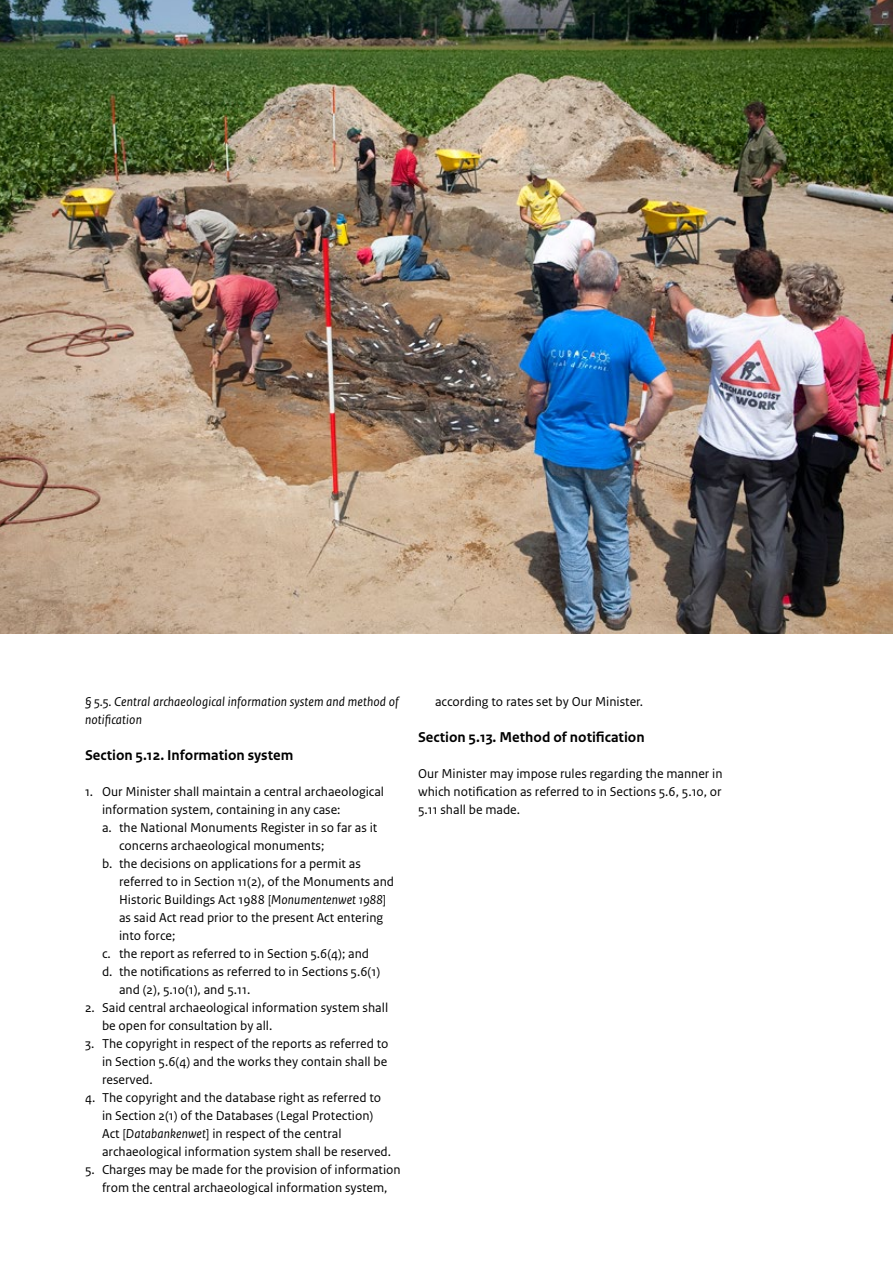
<style>
.page{position:relative;width:893px;height:1263px;background:#fff}
.page>*{position:absolute;margin:0;border:0;box-sizing:border-box;transform-origin:0 0}
.t1{font:700 15px "Rijksoverheid Sans Text";color:#000}
.t2{font:13.5px/18px "Rijksoverheid Sans Text";color:#000}
.t3{font:italic 13.5px/18px "Rijksoverheid Sans Text";letter-spacing:.01em;color:#000}
.s1{font-style:italic}
</style>
<div class="page">
<img style="left:0;top:0;width:893px;height:634px">
<p class="t3" style="left:85px;top:693px;width:315px">§ 5.5. Central archaeological information system and method of notification</p>
<p class="t1" style="left:85px;top:749px;width:210px">Section 5.12. Information system</p>
<p class="t2" style="left:85px;top:783px;width:301px">1. Our Minister shall maintain a central archaeological</p>
<p class="t2" style="left:102px;top:801px;width:240px">information system, containing in any case:</p>
<p class="t2" style="left:102px;top:819px;width:277px">a. the National Monuments Register in so far as it</p>
<p class="t2" style="left:119px;top:837px;width:207px">concerns archaeological monuments;</p>
<p class="t2" style="left:102px;top:855px;width:260px">b. the decisions on applications for a permit as</p>
<p class="t2" style="left:119px;top:873px;width:276px">referred to in Section 11(2), of the Monuments and</p>
<p class="t2" style="left:119px;top:891px;width:269px">Historic Buildings Act 1988 [<span class="s1">Monumentenwet 1988</span>]</p>
<p class="t2" style="left:119px;top:909px;width:266px">as said Act read prior to the present Act entering</p>
<p class="t2" style="left:119px;top:927px;width:58px">into force;</p>
<p class="t2" style="left:102px;top:945px;width:269px">c. the report as referred to in Section 5.6(4); and</p>
<p class="t2" style="left:102px;top:963px;width:280px">d. the notifications as referred to in Sections 5.6(1)</p>
<p class="t2" style="left:119px;top:981px;width:133px">and (2), 5.10(1), and 5.11.</p>
<p class="t2" style="left:102px;top:999px;width:288px;text-indent:-17px">2. Said central archaeological information system shall be open for consultation by all.</p>
<p class="t2" style="left:102px;top:1035px;width:288px;text-align:justify;text-indent:-17px">3. The copyright in respect of the reports as referred to in Section 5.6(4) and the works they contain shall be reserved.</p>
<p class="t2" style="left:102px;top:1089px;width:291px;text-indent:-17px">4. The copyright and the database right as referred to in Section 2(1) of the Databases (Legal Protection)<br>Act [<span class="s1">Databankenwet</span>] in respect of the central archaeological information system shall be reserved.</p>
<p class="t2" style="left:85px;top:1161px;width:317px;text-align:center">5. Charges may be made for the provision of information from the central archaeological information system,</p>
<p class="t2" style="left:435px;top:693px;width:209px">according to rates set by Our Minister.</p>
<p class="t1" style="left:418px;top:731px;width:228px">Section 5.13. Method of notification</p>
<p class="t2" style="left:418px;top:765px;width:306px;text-align:justify">Our Minister may impose rules regarding the manner in which notification as referred to in Sections 5.6, 5.10, or 5.11 shall be made.</p>
</div>
